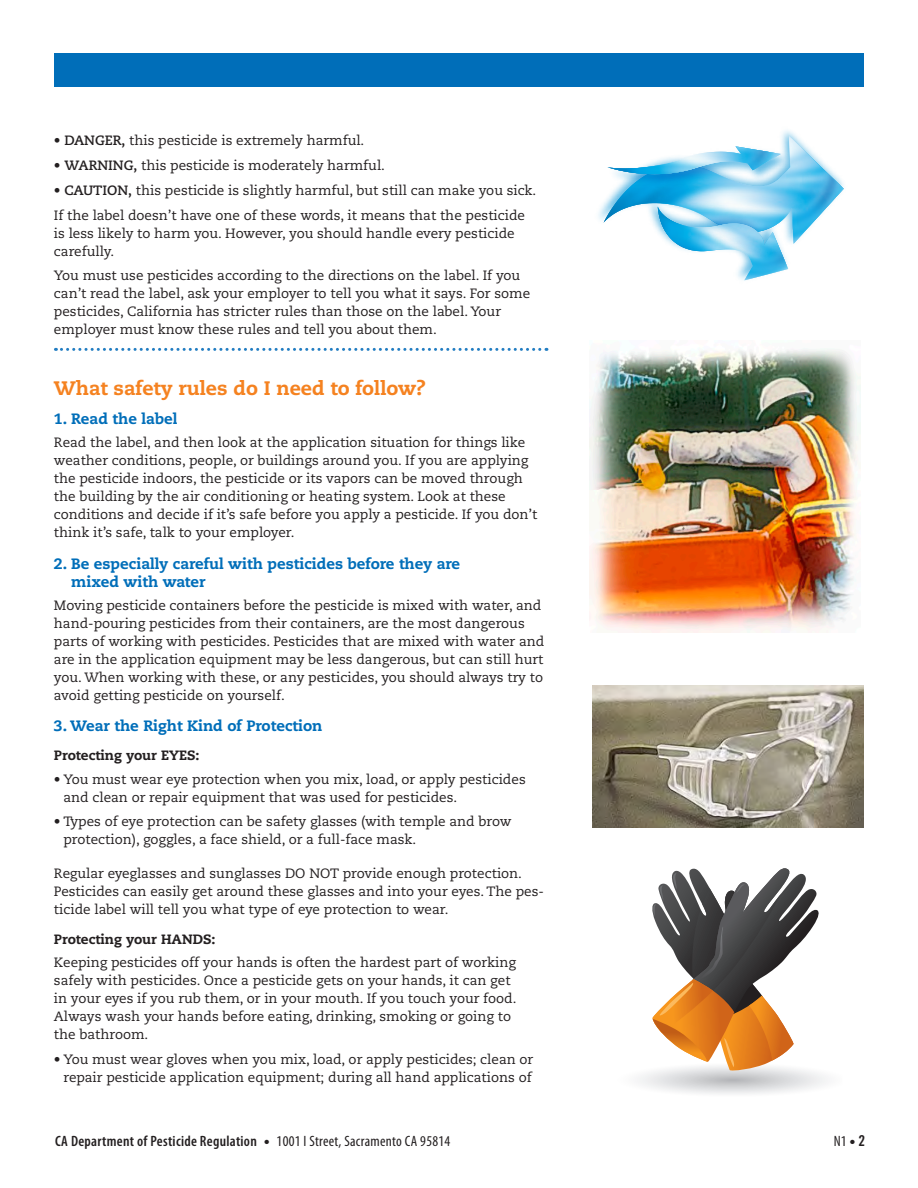
<style>
.page{position:relative;width:918px;height:1188px;background:#fff}
.page>*{position:absolute;margin:0;border:0;box-sizing:border-box;transform-origin:0 0}
.Question{font:800 19.5px "Caecilia LT Std";color:#f58220}
.subhead{font:800 15px/18px "Caecilia LT Std";color:#006eb9}
.t1{font:condensed 15px "Myriad Pro";letter-spacing:.02em;color:#231f20}
.t2{font:600 condensed 15px "Myriad Pro";letter-spacing:.02em;color:#231f20}
.Answer_body_copy_NO{font:13.5px/18px "Caecilia LT Std";color:#231f20}
.Answer_body_last_lin{font:13.5px/18px "Caecilia LT Std";color:#231f20}
.subhead_2_smaller{font:800 13.5px "Caecilia LT Std";color:#231f20}
.subhead-2{font:800 13.5px "Caecilia LT Std";color:#231f20}
.s1{font-weight:700}
.s2{font-family:"Trade Gothic LT Std Bd Cn 20";font-stretch:normal}
</style>
<div class="page">
<div style="left:54px;top:53px;width:810px;height:33px;background:#006eb9"></div>
<svg style="left:55px;top:348px;width:492px;height:3px"></svg>
<img style="left:814px;top:153px;width:29px;height:58px">
<img style="left:744px;top:161px;width:80px;height:120px">
<img style="left:671px;top:244px;width:117px;height:36px">
<img style="left:568px;top:86px;width:246px;height:158px">
<img style="left:607px;top:146px;width:173px;height:28px">
<svg style="left:639px;top:868px;width:188px;height:226px"></svg>
<img style="left:592px;top:685px;width:272px;height:142px">
<img style="left:589px;top:348px;width:272px;height:284px">
<p class="Answer_body_copy_NO" style="left:54px;top:132px;width:312px">• <span class="s1">DANGER,</span> this pesticide is extremely harmful.</p>
<p class="Answer_body_copy_NO" style="left:54px;top:157px;width:333px">• <span class="s1">WARNING,</span> this pesticide is moderately harmful.</p>
<p class="Answer_body_copy_NO" style="left:54px;top:181px;width:484px">• <span class="s1">CAUTION,</span> this pesticide is slightly harmful, but still can make you sick.</p>
<p class="Answer_body_copy_NO" style="left:54px;top:206px;width:473px">If the label doesn’t have one of these words, it means that the pesticide is less likely to harm you. However, you should handle every pesticide carefully.</p>
<p class="Answer_body_last_lin" style="left:54px;top:267px;width:478px">You must use pesticides according to the directions on the label. If you can’t read the label, ask your employer to tell you what it says. For some pesticides, California has stricter rules than those on the label. Your employer must know these rules and tell you about them.</p>
<p class="Question" style="left:54px;top:376px;width:373px">What safety rules do I need to follow?</p>
<p class="subhead" style="left:54px;top:409px;width:125px">1. Read the label</p>
<p class="Answer_body_copy_NO" style="left:54px;top:434px;width:485px">Read the label, and then look at the application situation for things like weather conditions, people, or buildings around you. If you are applying the pesticide indoors, the pesticide or its vapors can be moved through the building by the air conditioning or heating system. Look at these conditions and decide if it’s safe before you apply a pesticide. If you don’t think it’s safe, talk to your employer.</p>
<p class="subhead" style="left:71px;top:554px;width:391px;text-indent:-17px">2. Be especially careful with pesticides before they are mixed with water</p>
<p class="Answer_body_copy_NO" style="left:54px;top:597px;width:492px">Moving pesticide containers before the pesticide is mixed with water, and hand-pouring pesticides from their containers, are the most dangerous parts of working with pesticides. Pesticides that are mixed with water and are in the application equipment may be less dangerous, but can still hurt you. When working with these, or any pesticides, you should always try to avoid getting pesticide on yourself.</p>
<p class="subhead" style="left:54px;top:717px;width:270px">3. Wear the Right Kind of Protection</p>
<p class="subhead-2" style="left:54px;top:747px;width:147px">Protecting your EYES:</p>
<p class="Answer_body_copy_NO" style="left:63px;top:770px;width:464px;text-indent:-10px">• You must wear eye protection when you mix, load, or apply pesticides and clean or repair equipment that was used for pesticides.</p>
<p class="Answer_body_copy_NO" style="left:63px;top:813px;width:450px;text-indent:-10px">• Types of eye protection can be safety glasses (with temple and brow protection), goggles, a face shield, or a full-face mask.</p>
<p class="Answer_body_copy_NO" style="left:54px;top:865px;width:492px">Regular eyeglasses and sunglasses DO NOT provide enough protection.<br>Pesticides can easily get around these glasses and into your eyes. The pes&shy;ticide label will tell you what type of eye protection to wear.</p>
<p class="subhead_2_smaller" style="left:54px;top:931px;width:163px">Protecting your HANDS:</p>
<p class="Answer_body_copy_NO" style="left:54px;top:954px;width:464px">Keeping pesticides off your hands is often the hardest part of working safely with pesticides. Once a pesticide gets on your hands, it can get in your eyes if you rub them, or in your mouth. If you touch your food.<br>Always wash your hands before eating, drinking, smoking or going to the bathroom.</p>
<p class="Answer_body_copy_NO" style="left:54px;top:1051px;width:481px;text-align:center">• You must wear gloves when you mix, load, or apply pesticides; clean or repair pesticide application equipment; during all hand applications of</p>
<p class="t2" style="left:55px;top:1132px;width:203px">CA Department of Pesticide Regulation</p>
<p class="t1" style="left:265px;top:1132px;width:187px">● 1001 I Street, Sacramento CA 95814</p>
<p class="t1" style="left:834px;top:1132px;width:33px">N1 ● <span class="s2">2</span></p>
</div>
